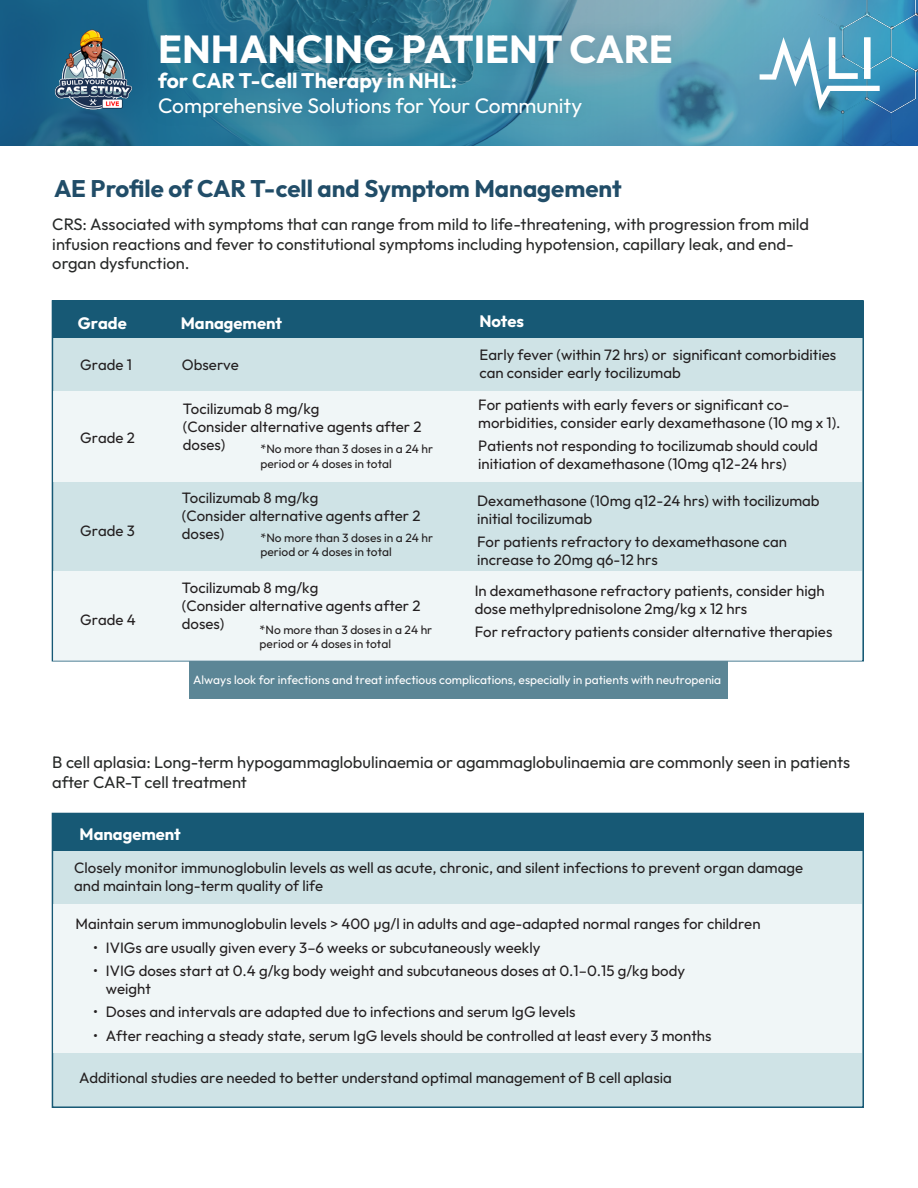
<style>
.page{position:relative;width:918px;height:1188px;background:#fff}
.page>*{position:absolute;margin:0;border:0;box-sizing:border-box;transform-origin:0 0}
.t1{font:700 39px "Outfit";color:#fff}
.t2{font:700 24px "Outfit";color:#214d68}
.t3{font:21px "Outfit";color:#fff}
.t4{font:700 21px "Outfit";color:#fff}
.t5{font:16.5px/19.8px "Outfit";color:#272928}
.t6{font:700 16.5px "Outfit";color:#fff}
.t7{font:15px/18px "Outfit";color:#231f20}
.t8{font:12px/14.4px "Outfit";color:#231f20}
.t9{font:12px "Outfit";color:#fff}
</style>
<div class="page">
<img style="left:0;top:0;width:794px;height:146px">
<img style="left:794px;top:0;width:124px;height:146px">
<div style="left:145px;top:20px;width:540px;height:111px;background:#175975;opacity:.27"></div>
<img style="left:40px;top:18px;width:106px;height:105px">
<svg style="left:760px;top:37px;width:120px;height:73px"></svg>
<div style="left:52px;top:300px;width:812px;height:362px;background:#cfe3e6;border:2px solid #175975"></div>
<div style="left:52px;top:300px;width:810px;height:38px;background:#175975"></div>
<div style="left:190px;top:662px;width:538px;height:37px;background:#5c8696"></div>
<div style="left:54px;top:392px;width:808px;height:90px;background:#f0f6f7"></div>
<div style="left:53px;top:572px;width:808px;height:90px;background:#f0f6f7"></div>
<div style="left:52px;top:813px;width:812px;height:295px;background:#cfe3e6;border:2px solid #175975"></div>
<div style="left:52px;top:813px;width:810px;height:37px;background:#175975"></div>
<div style="left:54px;top:904px;width:808px;height:149px;background:#f0f6f7"></div>
<p class="t1" style="left:158px;top:24px;width:516px">ENHANCING PATIENT CARE</p>
<p class="t4" style="left:158px;top:67px;width:300px">for CAR T-Cell Therapy in NHL:</p>
<p class="t3" style="left:158px;top:93px;width:426px">Comprehensive Solutions for Your Community</p>
<p class="t2" style="left:54px;top:173px;width:569px">AE Profile of CAR T-cell and Symptom Management</p>
<p class="t5" style="left:52px;top:214px;width:758px">CRS: Associated with symptoms that can range from mild to life-threatening, with progression from mild</p>
<p class="t5" style="left:52px;top:233px;width:743px">infusion reactions and fever to constitutional symptoms including hypotension, capillary leak, and end-</p>
<p class="t5" style="left:52px;top:253px;width:139px">organ dysfunction.</p>
<p class="t6" style="left:78px;top:313px;width:50px">Grade</p>
<p class="t6" style="left:181px;top:313px;width:103px">Management</p>
<p class="t6" style="left:479px;top:311px;width:46px">Notes</p>
<p class="t7" style="left:80px;top:356px;width:53px">Grade 1</p>
<p class="t7" style="left:479px;top:345px;width:358px">Early fever (within 72 hrs) or significant comorbidities can consider early tocilizumab</p>
<p class="t7" style="left:478px;top:395px;width:364px">For patients with early fevers or significant co&shy;morbidities, consider early dexamethasone (10 mg x 1).</p>
<p class="t7" style="left:478px;top:437px;width:341px">Patients not responding to tocilizumab should could initiation of dexamethasone (10mg q12-24 hrs)</p>
<p class="t7" style="left:477px;top:491px;width:344px">Dexamethasone (10mg q12-24 hrs) with tocilizumab initial tocilizumab</p>
<p class="t7" style="left:477px;top:532px;width:311px">For patients refractory to dexamethasone can increase to 20mg q6-12 hrs</p>
<p class="t7" style="left:475px;top:581px;width:351px">In dexamethasone refractory patients, consider high dose methylprednisolone 2mg/kg x 12 hrs</p>
<p class="t7" style="left:475px;top:623px;width:359px">For refractory patients consider alternative therapies</p>
<p class="t7" style="left:182px;top:356px;width:59px">Observe</p>
<p class="t7" style="left:183px;top:399px;width:240px">Tocilizumab 8 mg/kg<br>(Consider alternative agents after 2 doses)</p>
<p class="t7" style="left:80px;top:428px;width:56px">Grade 2</p>
<p class="t8" style="left:260px;top:442px;width:174px">*No more than 3 doses in a 24 hr period or 4 doses in total</p>
<p class="t7" style="left:182px;top:488px;width:240px">Tocilizumab 8 mg/kg<br>(Consider alternative agents after 2 doses)</p>
<p class="t7" style="left:80px;top:521px;width:56px">Grade 3</p>
<p class="t8" style="left:260px;top:530px;width:174px">*No more than 3 doses in a 24 hr period or 4 doses in total</p>
<p class="t7" style="left:182px;top:579px;width:240px">Tocilizumab 8 mg/kg<br>(Consider alternative agents after 2 doses)</p>
<p class="t7" style="left:80px;top:610px;width:57px">Grade 4</p>
<p class="t8" style="left:260px;top:622px;width:174px">*No more than 3 doses in a 24 hr period or 4 doses in total</p>
<p class="t9" style="left:193px;top:672px;width:530px">Always look for infections and treat infectious complications, especially in patients with neutropenia</p>
<p class="t5" style="left:52px;top:752px;width:799px">B cell aplasia: Long-term hypogammaglobulinaemia or agammaglobulinaemia are commonly seen in patients after CAR-T cell treatment</p>
<p class="t6" style="left:80px;top:824px;width:103px">Management</p>
<p class="t7" style="left:74px;top:858px;width:730px">Closely monitor immunoglobulin levels as well as acute, chronic, and silent infections to prevent organ damage and maintain long-term quality of life</p>
<p class="t7" style="left:75px;top:914px;width:687px">Maintain serum immunoglobulin levels &gt; 400 μg/l in adults and age-adapted normal ranges for children</p>
<p class="t7" style="left:93px;top:938px;width:449px">• IVIGs are usually given every 3–6 weeks or subcutaneously weekly</p>
<p class="t7" style="left:106px;top:961px;width:581px;text-indent:-13px">• IVIG doses start at 0.4 g/kg body weight and subcutaneous doses at 0.1–0.15 g/kg body weight</p>
<p class="t7" style="left:93px;top:1003px;width:484px">• Doses and intervals are adapted due to infections and serum IgG levels</p>
<p class="t7" style="left:93px;top:1026px;width:620px">• After reaching a steady state, serum IgG levels should be controlled at least every 3 months</p>
<p class="t7" style="left:79px;top:1068px;width:594px">Additional studies are needed to better understand optimal management of B cell aplasia</p>
</div>
